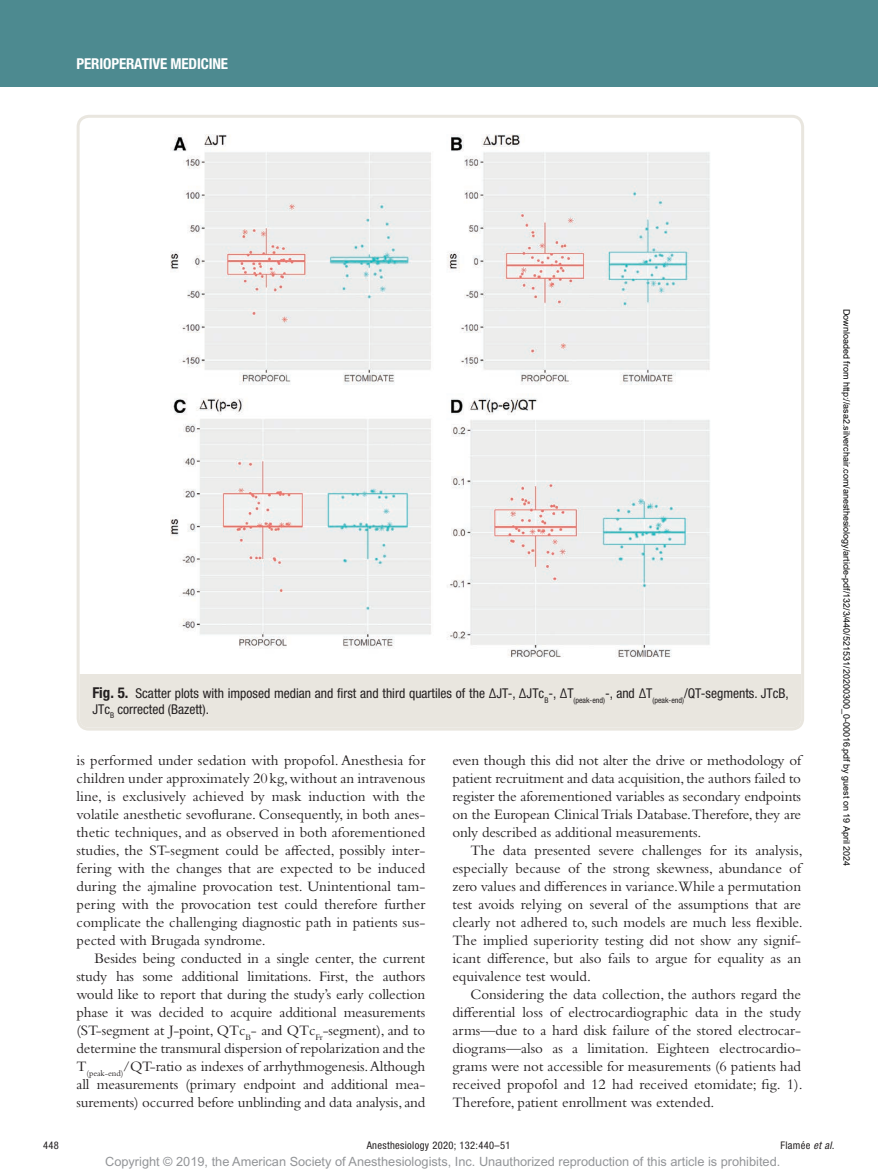
<style>
.page{position:relative;width:878px;height:1175px;background:#fff}
.page>*{position:absolute;margin:0;border:0;box-sizing:border-box;transform-origin:0 0}
.t1{font:15px/18px "Bembo Std";color:#231f20;text-align:justify}
.t2{font:700 condensed 15px "Helvetica Neue LT Std";letter-spacing:-.01em;color:#fff}
.t3{font:condensed 13.5px/15.8px "Helvetica Neue LT Std";color:#231f20}
.t4{font:12.75px "Arial MT Std";color:#939598}
.t5{font:condensed 10.5px "Helvetica Neue LT Std";letter-spacing:.03em;color:#231f20}
.t6{font:9px "Arial";color:#000}
.s1{font-weight:700;font-size:15px}
.s2{font-style:italic}
</style>
<div class="page">
<div style="left:0;top:0;width:878px;height:86px;background:#4d8a90"></div>
<img style="left:170px;top:134px;width:540px;height:523px">
<div style="left:80px;top:674px;width:721px;height:53px;background:#e9e6df"></div>
<div style="left:77px;top:115px;width:727px;height:615px;border:3px solid #e9e6df;border-radius:11px"></div>
<p class="t2" style="left:77px;top:54px;width:153px">PERIOPERATIVE MEDICINE</p>
<p class="t3" style="left:92px;top:685px;width:698px"><span class="s1">FIG. 5.</span> Scatter plots with imposed median and first and third quartiles of the ∆JT-, ∆JTc<sub>B</sub>-, ∆T<sub>(peak-end)</sub>-, and ∆T<sub>(peak-end)</sub>/QT-segments. JTcB,<br>JTc<sub>B</sub> corrected (Bazett).</p>
<p class="t1" style="left:77px;top:750px;width:350px">is performed under sedation with propofol. Anesthesia for children under approximately 20kg, without an intravenous line, is exclusively achieved by mask induction with the volatile anesthetic sevoflurane. Consequently, in both anes&shy;thetic techniques, and as observed in both aforementioned studies, the ST-segment could be affected, possibly inter&shy;fering with the changes that are expected to be induced during the ajmaline provocation test. Unintentional tam&shy;pering with the provocation test could therefore further complicate the challenging diagnostic path in patients sus&shy;pected with Brugada syndrome.</p>
<p class="t1" style="left:77px;top:948px;width:350px;text-indent:18px">Besides being conducted in a single center, the current study has some additional limitations. First, the authors would like to report that during the study’s early collection phase it was decided to acquire additional measurements (ST-segment at J-point, QTc<sub>B</sub>- and QTc<sub>Fr</sub>-segment), and to determine the transmural dispersion of repolarization and the T<sub>(peak-end)</sub>/QT-ratio as indexes of arrhythmogenesis. Although all measurements (primary endpoint and additional mea&shy;surements) occurred before unblinding and data analysis, and</p>
<p class="t1" style="left:452px;top:750px;width:350px">even though this did not alter the drive or methodology of patient recruitment and data acquisition, the authors failed to register the aforementioned variables as secondary endpoints on the European Clinical Trials Database.Therefore, they are only described as additional measurements.</p>
<p class="t1" style="left:452px;top:840px;width:352px;text-indent:18px">The data presented severe challenges for its analysis, especially because of the strong skewness, abundance of zero values and differences in variance.While a permutation test avoids relying on several of the assumptions that are clearly not adhered to, such models are much less flexible.<br>The implied superiority testing did not show any signif&shy;icant difference, but also fails to argue for equality as an equivalence test would.</p>
<p class="t1" style="left:452px;top:984px;width:352px;text-indent:18px">Considering the data collection, the authors regard the differential loss of electrocardiographic data in the study arms—due to a hard disk failure of the stored electrocar&shy;diograms—also as a limitation. Eighteen electrocardio&shy;grams were not accessible for measurements (6 patients had received propofol and 12 had received etomidate; fig. 1).<br>Therefore, patient enrollment was extended.</p>
<p class="t6" style="left:850px;top:309px;width:559px;rotate:90deg">Downloaded from http://asa2.silverchair.com/anesthesiology/article-pdf/132/3/440/521531/20200300_0-00016.pdf by guest on 19 April 2024</p>
<p class="t5" style="left:43px;top:1139px;width:174px">448 A</p>
<p class="t5" style="left:372px;top:1139px;width:140px">nesthesiology 2020; 132:440–51</p>
<p class="t5" style="left:780px;top:1139px;width:55px">Flamée <span class="s2">et al.</span></p>
<p class="t4" style="left:105px;top:1154px;width:676px">Copyright © 2019, the American Society of Anesthesiologists, Inc. Unauthorized reproduction of this article is prohibited.</p>
</div>
